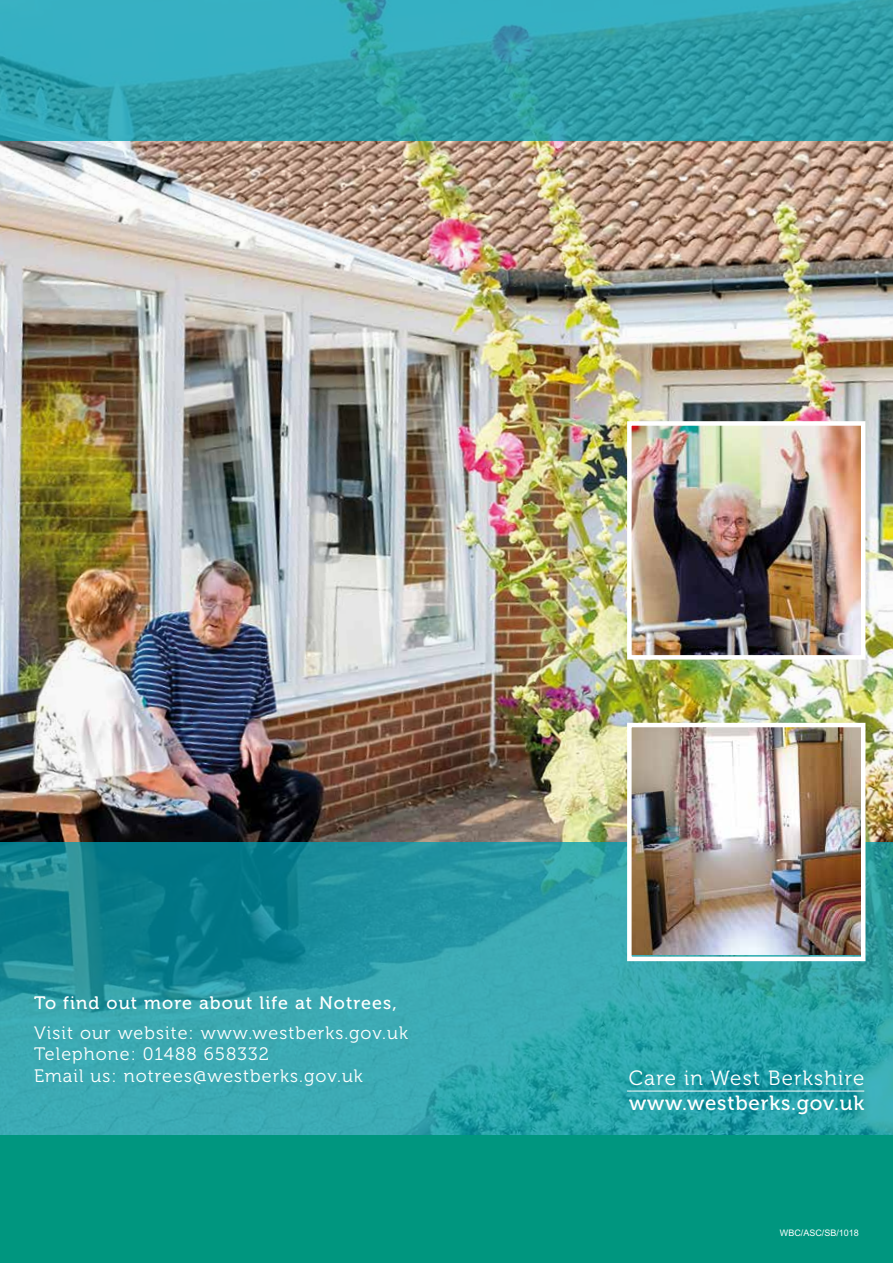
<style>
.page{position:relative;width:893px;height:1263px;background:#fff}
.page>*{position:absolute;margin:0;border:0;box-sizing:border-box;transform-origin:0 0}
.t1{font:20.55px "Museo 500";letter-spacing:.04em;color:#fff}
.t2{font:20.55px "Museo 300";letter-spacing:.06em;color:#fff}
.t3{font:18px/21.6px "Museo 300";letter-spacing:.06em;color:#fff}
.t4{font:18px "Museo 500";letter-spacing:.06em;color:#fff}
.t5{font:9px "Arial MT Std";color:#fff}
</style>
<div class="page">
<img style="left:0;top:140px;width:893px;height:702px">
<svg style="left:0;top:0;width:893px;height:140px;background:#30a2af"></svg>
<svg style="left:0;top:842px;width:893px;height:293px;background:#2a9ca6"></svg>
<img style="left:632px;top:728px;width:228px;height:227px">
<div style="left:627px;top:723px;width:238px;height:238px;border:4px solid #fff"></div>
<div style="left:0;top:1135px;width:893px;height:128px;background:#00967f"></div>
<hr style="left:627px;top:1090px;width:237px;height:1px;background:#fff">
<img style="left:632px;top:426px;width:228px;height:229px">
<div style="left:627px;top:421px;width:238px;height:239px;border:4px solid #fff"></div>
<p class="t4" style="left:34px;top:993px;width:364px">To find out more about life at Notrees,</p>
<p class="t3" style="left:34px;top:1022px;width:376px">Visit our website: www.westberks.gov.uk<br>Telephone: 01488 658332<br>Email us: notrees@westberks.gov.uk</p>
<p class="t2" style="left:629px;top:1067px;width:237px">Care in West Berkshire</p>
<p class="t1" style="left:629px;top:1092px;width:237px">www.westberks.gov.uk</p>
<p class="t5" style="left:780px;top:1227px;width:81px">WBC/ASC/SB/1018</p>
</div>
